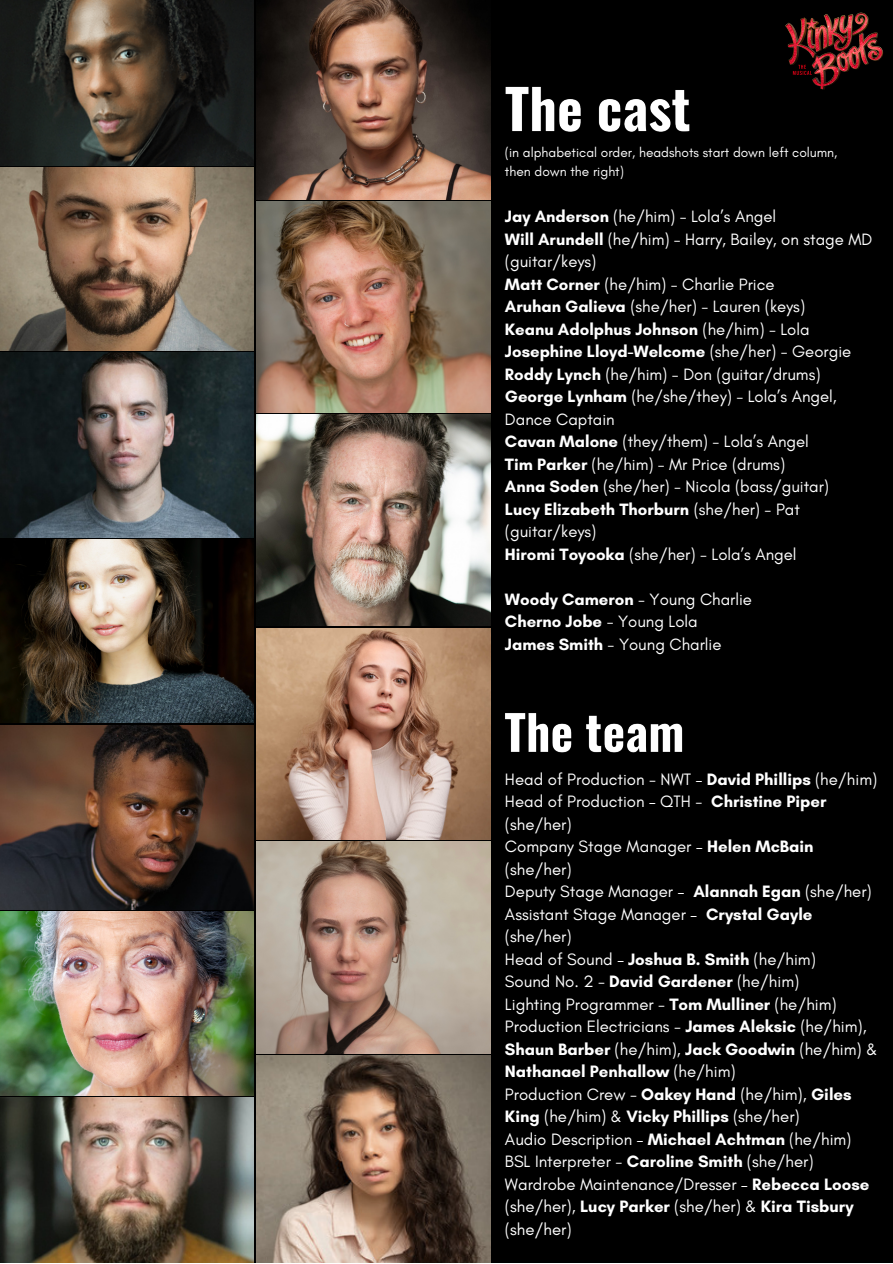
<style>
.page{position:relative;width:893px;height:1264px;background:#fff}
.page>*{position:absolute;margin:0;border:0;box-sizing:border-box;transform-origin:0 0}
.t1{font:16.8px/22.5px "Glacial Indifference";color:#fff}
.t2{font:16.65px/22.5px "Glacial Indifference";color:#fff}
.t3{font:13.65px/19.2px "Glacial Indifference";color:#fff}
.s1{font-weight:700}
</style>
<div class="page">
<div style="left:0;top:0;width:892px;height:1262px;background:#000"></div>
<img style="left:0;top:0;width:253px;height:165px">
<img style="left:0;top:167px;width:253px;height:184px">
<img style="left:0;top:353px;width:253px;height:184px">
<img style="left:0;top:539px;width:253px;height:184px">
<img style="left:0;top:725px;width:253px;height:184px">
<img style="left:0;top:911px;width:253px;height:184px">
<img style="left:0;top:1097px;width:253px;height:165px">
<img style="left:505px;top:86px;width:185px;height:46px">
<img style="left:257px;top:0;width:233px;height:200px">
<img style="left:257px;top:202px;width:233px;height:210px">
<img style="left:257px;top:414px;width:233px;height:212px">
<img style="left:257px;top:628px;width:233px;height:211px">
<img style="left:257px;top:841px;width:233px;height:212px">
<img style="left:257px;top:1055px;width:233px;height:207px">
<img style="left:785px;top:12px;width:99px;height:78px">
<img style="left:505px;top:713px;width:178px;height:40px">
<p class="t3" style="left:505px;top:142px;width:334px">(in alphabetical order, headshots start down left column, then down the right)</p>
<p class="t2" style="left:505px;top:205px;width:369px"><span class="s1">Jay Anderson</span> (he/him) - Lola’s Angel<br><span class="s1">Will Arundell</span> (he/him) - Harry, Bailey, on stage MD (guitar/keys)<br><span class="s1">Matt Corner</span> (he/him) - Charlie Price<br><span class="s1">Aruhan Galieva</span> (she/her) - Lauren (keys)<br><span class="s1">Keanu Adolphus Johnson</span> (he/him) - Lola <span class="s1">Josephine Lloyd-Welcome</span> (she/her) - Georgie <span class="s1">Roddy Lynch</span> (he/him) - Don (guitar/drums)<br><span class="s1">George Lynham</span> (he/she/they) - Lola’s Angel, Dance Captain<br><span class="s1">Cavan Malone</span> (they/them) - Lola’s Angel<br><span class="s1">Tim Parker</span> (he/him) - Mr Price (drums)<br><span class="s1">Anna Soden</span> (she/her) - Nicola (bass/guitar)<br><span class="s1">Lucy Elizabeth Thorburn</span> (she/her) - Pat (guitar/keys)<br><span class="s1">Hiromi Toyooka</span> (she/her) - Lola’s Angel</p>
<p class="t2" style="left:505px;top:587px;width:248px"><span class="s1">Woody Cameron</span> - Young Charlie<br><span class="s1">Cherno Jobe</span> - Young Lola<br><span class="s1">James Smith</span> - Young Charlie</p>
<p class="t1" style="left:505px;top:767px;width:374px">Head of Production - NWT – <span class="s1">David Phillips</span> (he/him)<br>Head of Production – QTH - <span class="s1">Christine Piper </span>(she/her)<br>Company Stage Manager – <span class="s1">Helen McBain </span>(she/her)<br>Deputy Stage Manager – <span class="s1">Alannah Egan</span> (she/her)<br>Assistant Stage Manager – <span class="s1">Crystal Gayle </span>(she/her)<br>Head of Sound – <span class="s1">Joshua B. Smith</span> (he/him)<br>Sound No. 2 - <span class="s1">David Gardener</span> (he/him)<br>Lighting Programmer - <span class="s1">Tom Mulliner</span> (he/him)<br>Production Electricians - <span class="s1">James Aleksic</span> (he/him), <span class="s1">Shaun Barber</span> (he/him), <span class="s1">Jack Goodwin</span> (he/him) &amp; <span class="s1">Nathanael Penhallow</span> (he/him)<br>Production Crew - <span class="s1">Oakey Hand</span> (he/him), <span class="s1">Giles King</span> (he/him) &amp; <span class="s1">Vicky Phillips</span> (she/her)<br>Audio Description – <span class="s1">Michael Achtman</span> (he/him)<br>BSL Interpreter - <span class="s1">Caroline Smith</span> (she/her)<br>Wardrobe Maintenance/Dresser – <span class="s1">Rebecca Loose </span>(she/her), <span class="s1">Lucy Parker</span> (she/her) &amp; <span class="s1">Kira Tisbury </span>(she/her)</p>
</div>
